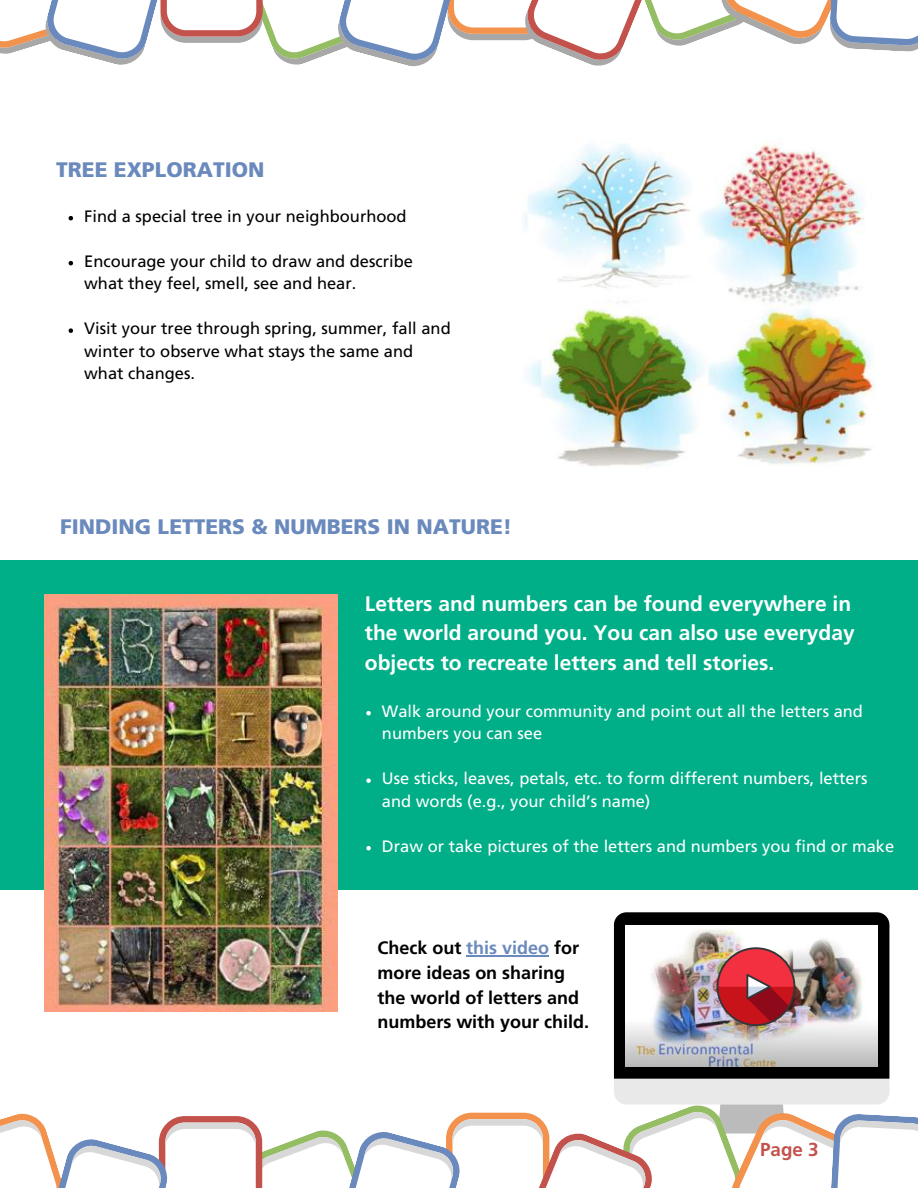
<style>
.page{position:relative;width:918px;height:1188px;background:#fff}
.page>*{position:absolute;margin:0;border:0;box-sizing:border-box;transform-origin:0 0}
.t1{font:700 21px/29.2px "Frutiger LT Std";color:#fff}
.t2{font:900 21px "Frutiger LT Std";color:#6a89bc}
.t3{font:700 18.75px "Frutiger LT Std";color:#c3524d}
.t4{font:700 18px/24.8px "Frutiger LT Std";color:#000}
.t5{font:16.5px/22.5px "Frutiger LT Std";color:#fff}
.t6{font:16.5px/22.5px "Frutiger LT Std";color:#000}
.s1{color:#6a89bc}
</style>
<div class="page">
<svg style="left:614px;top:912px;width:275px;height:167px;background:#0c0c0c"></svg>
<img style="left:626px;top:925px;width:251px;height:142px">
<img style="left:717px;top:947px;width:78px;height:79px">
<svg style="left:0;top:1079px;width:918px;height:109px"></svg>
<svg style="left:0;top:0;width:918px;height:67px"></svg>
<div style="left:0;top:560px;width:918px;height:330px;background:#00ae88"></div>
<img style="left:45px;top:594px;width:292px;height:417px">
<svg style="left:366px;top:711px;width:5px;height:4px"></svg>
<svg style="left:366px;top:778px;width:5px;height:5px"></svg>
<svg style="left:366px;top:846px;width:5px;height:4px"></svg>
<img style="left:522px;top:143px;width:352px;height:324px">
<svg style="left:69px;top:216px;width:4px;height:4px"></svg>
<svg style="left:69px;top:261px;width:4px;height:4px"></svg>
<svg style="left:69px;top:328px;width:4px;height:5px"></svg>
<hr style="left:466px;top:955px;width:83px;height:1px;background:#6a89bc">
<p class="t2" style="left:56px;top:161px;width:210px">TREE EXPLORATION</p>
<p class="t6" style="left:84px;top:206px;width:324px">Find a special tree in your neighbourhood</p>
<p class="t6" style="left:84px;top:251px;width:330px">Encourage your child to draw and describe what they feel, smell, see and hear.</p>
<p class="t6" style="left:84px;top:319px;width:368px">Visit your tree through spring, summer, fall and winter to observe what stays the same and what changes.</p>
<p class="t2" style="left:60px;top:518px;width:453px">FINDING LETTERS &amp; NUMBERS IN NATURE!</p>
<p class="t1" style="left:365px;top:591px;width:491px">Letters and numbers can be found everywhere in the world around you. You can also use everyday objects to recreate letters and tell stories.</p>
<p class="t5" style="left:382px;top:701px;width:483px">Walk around your community and point out all the letters and numbers you can see</p>
<p class="t5" style="left:382px;top:769px;width:487px">Use sticks, leaves, petals, etc. to form different numbers, letters and words (e.g., your child’s name)</p>
<p class="t5" style="left:382px;top:836px;width:514px">Draw or take pictures of the letters and numbers you find or make</p>
<p class="t4" style="left:377px;top:937px;width:213px">Check out <span class="s1">this video</span> for more ideas on sharing the world of letters and numbers with your child.</p>
<p class="t3" style="left:760px;top:1142px;width:60px">Page 3</p>
</div>
